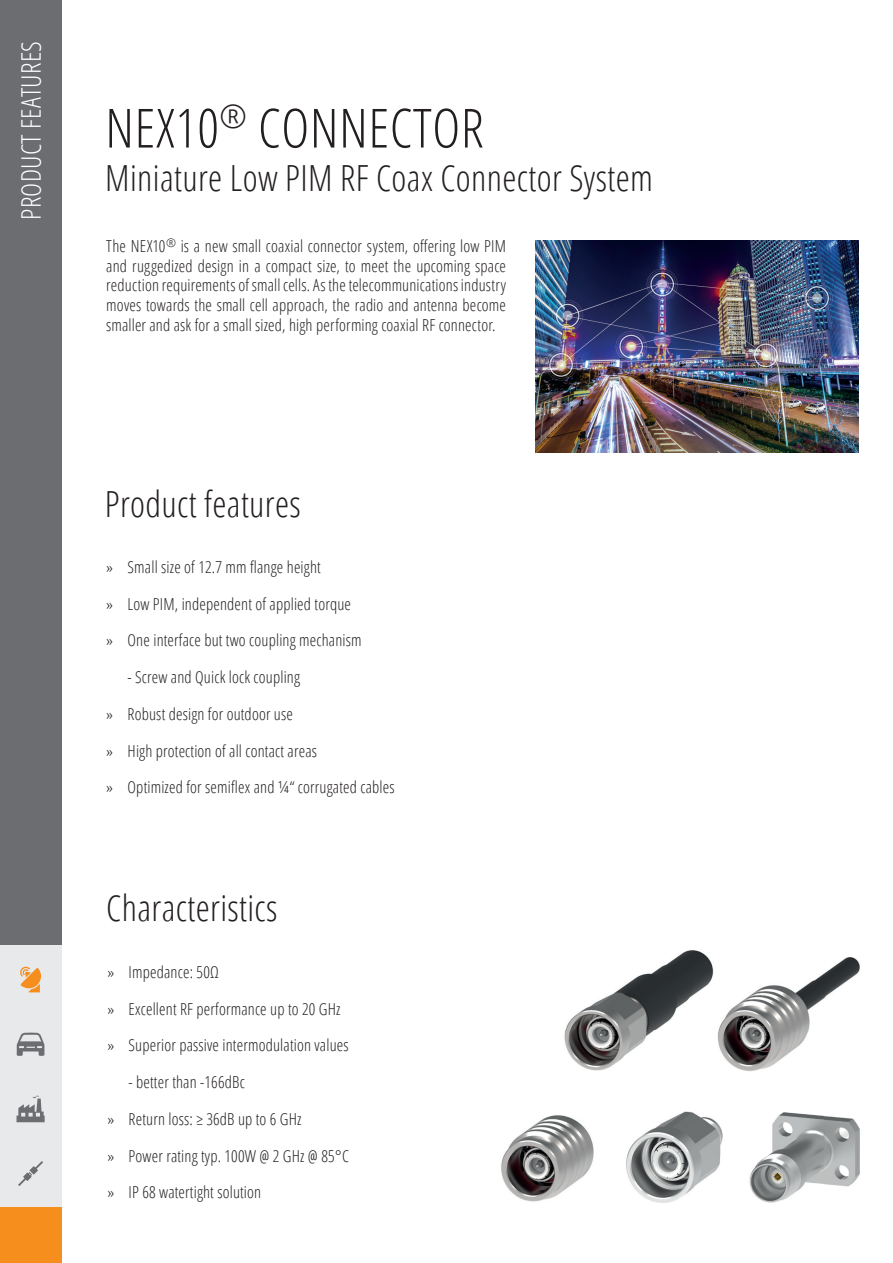
<style>
.page{position:relative;width:893px;height:1263px;background:#fff}
.page>*{position:absolute;margin:0;border:0;box-sizing:border-box;transform-origin:0 0}
.t1{font:300 54px "Open Sans Condensed";letter-spacing:.01em;color:#231f20}
.t2{font:300 36px "Open Sans Condensed";letter-spacing:.01em;color:#231f20}
.t3{font:300 27px "Open Sans Condensed";letter-spacing:.01em;color:#fff}
.t4{font:300 16.5px/19.8px "Open Sans Condensed";letter-spacing:.01em;color:#231f20;text-align:justify}
</style>
<div class="page">
<div style="left:0;top:0;width:61px;height:946px;background:#6c6d70"></div>
<div style="left:0;top:945px;width:61px;height:266px;background:#e8e9ea"></div>
<svg style="left:20px;top:967px;width:21px;height:25px"></svg>
<svg style="left:17px;top:1032px;width:27px;height:24px"></svg>
<svg style="left:17px;top:1095px;width:28px;height:27px"></svg>
<svg style="left:18px;top:1161px;width:25px;height:25px"></svg>
<div style="left:0;top:1207px;width:61px;height:56px;background:#f68e1e"></div>
<img style="left:535px;top:240px;width:323px;height:213px">
<img style="left:564px;top:950px;width:150px;height:121px">
<img style="left:626px;top:1111px;width:97px;height:92px">
<img style="left:749px;top:1112px;width:111px;height:90px">
<img style="left:717px;top:957px;width:143px;height:115px">
<img style="left:501px;top:1115px;width:93px;height:87px">
<h3 class="t3" style="left:13px;top:220px;width:180px;rotate:-90deg">PRODUCT FEATURES</h3>
<h1 class="t1" style="left:105px;top:91px;width:380px">NEX10<sup>®</sup> CONNECTOR</h1>
<h2 class="t2" style="left:105px;top:153px;width:549px">Miniature Low PIM RF Coax Connector System</h2>
<p class="t4" style="left:106px;top:235px;width:401px">The NEX10<sup>®</sup> is a new small coaxial connector system, offering low PIM and ruggedized design in a compact size, to meet the upcoming space reduction requirements of small cells. As the telecommunications industry moves towards the small cell approach, the radio and antenna become smaller and ask for a small sized, high performing coaxial RF connector.</p>
<h2 class="t2" style="left:105px;top:479px;width:198px">Product features</h2>
<p class="t4" style="left:106px;top:556px;width:216px">» Small size of 12.7 mm flange height</p>
<p class="t4" style="left:106px;top:593px;width:246px">» Low PIM, independent of applied torque</p>
<p class="t4" style="left:106px;top:630px;width:257px">» One interface but two coupling mechanism</p>
<p class="t4" style="left:128px;top:667px;width:174px">- Screw and Quick lock coupling</p>
<p class="t4" style="left:106px;top:703px;width:188px">» Robust design for outdoor use</p>
<p class="t4" style="left:106px;top:740px;width:212px">» High protection of all contact areas</p>
<p class="t4" style="left:106px;top:777px;width:290px">» Optimized for semiflex and ¼“ corrugated cables</p>
<h2 class="t2" style="left:106px;top:884px;width:173px">Characteristics</h2>
<p class="t4" style="left:107px;top:961px;width:113px">» Impedance: 50Ω</p>
<p class="t4" style="left:107px;top:998px;width:235px">» Excellent RF performance up to 20 GHz</p>
<p class="t4" style="left:107px;top:1035px;width:243px">» Superior passive intermodulation values</p>
<p class="t4" style="left:129px;top:1072px;width:118px">- better than -166dBc</p>
<p class="t4" style="left:107px;top:1108px;width:196px">» Return loss: ≥ 36dB up to 6 GHz</p>
<p class="t4" style="left:107px;top:1145px;width:243px">» Power rating typ. 100W @ 2 GHz @ 85°C</p>
<p class="t4" style="left:107px;top:1182px;width:155px">» IP 68 watertight solution</p>
</div>
